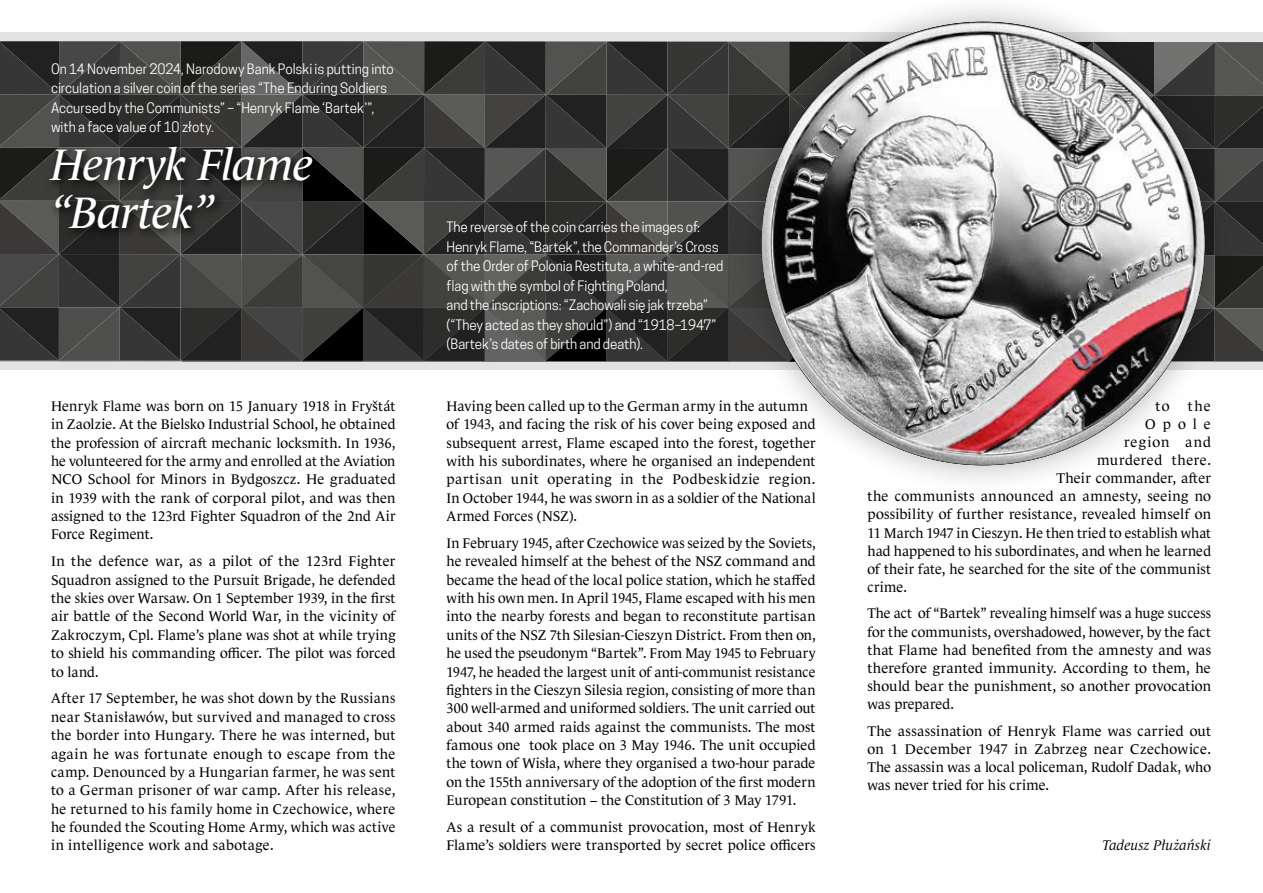
<style>
.page{position:relative;width:1263px;height:893px;background:#fff}
.page>*{position:absolute;margin:0;border:0;box-sizing:border-box;transform-origin:0 0}
.t1{font:italic 45px/48px "Le Monde Journal Pro";letter-spacing:-.02em;color:#fff}
.t2{font:14.25px/18.3px "Le Monde Journal Pro";letter-spacing:.01em;color:#000;text-align:justify}
.t3{font:italic 14.25px "Le Monde Journal Pro";letter-spacing:.01em;color:#000}
.t4{font:14.25px "Le Monde Journal Pro";letter-spacing:.03em;color:#000}
.t5{font:14.25px "Le Monde Journal Pro";letter-spacing:.07em;color:#000}
.t6{font:13.5px/19.5px "Cooper Hewitt";letter-spacing:-.005em;color:#fff}
</style>
<div class="page">
<div style="left:0;top:361px;width:1263px;height:9px;background:#e3e3e3"></div>
<div style="left:0;top:33px;width:1263px;height:12px;background:#e3e3e3"></div>
<svg style="left:0;top:41px;width:1263px;height:321px;background:#393938"></svg>
<div style="left:731px;top:0;width:504px;height:496px;background:#000;opacity:.3"></div>
<img style="left:761px;top:22px;width:444px;height:443px">
<svg style="left:45px;top:141px;width:278px;height:99px;background:#313130"></svg>
<p class="t6" style="left:51px;top:59px;width:344px">On 14 November 2024, Narodowy Bank Polski is putting into circulation a silver coin of the series “The Enduring Soldiers Accursed by the Communists” – “Henryk Flame ‘Bartek’”, with a face value of 10 złoty.</p>
<h1 class="t1" style="left:51px;top:136px;width:264px">Henryk Flame “Bartek”</h1>
<p class="t2" style="left:51px;top:395px;width:346px">Henryk Flame was born on 15 January 1918 in Fryštát in Zaolzie. At the Bielsko Industrial School, he obtained the profession of aircraft mechanic locksmith. In 1936, he volunteered for the army and enrolled at the Aviation NCO School for Minors in Bydgoszcz. He graduated in 1939 with the rank of corporal pilot, and was then assigned to the 123rd Fighter Squadron of the 2nd Air Force Regiment.</p>
<p class="t2" style="left:51px;top:551px;width:346px">In the defence war, as a pilot of the 123rd Fighter Squadron assigned to the Pursuit Brigade, he defended the skies over Warsaw. On 1 September 1939, in the first air battle of the Second World War, in the vicinity of Zakroczym, Cpl. Flame’s plane was shot at while trying to shield his commanding officer. The pilot was forced to land.</p>
<p class="t2" style="left:51px;top:688px;width:346px">After 17 September, he was shot down by the Russians near Stanisławów, but survived and managed to cross the border into Hungary. There he was interned, but again he was fortunate enough to escape from the camp. Denounced by a Hungarian farmer, he was sent to a German prisoner of war camp. After his release, he returned to his family home in Czechowice, where he founded the Scouting Home Army, which was active in intelligence work and sabotage.</p>
<p class="t6" style="left:446px;top:218px;width:278px">The reverse of the coin carries the images of:<br>Henryk Flame, “Bartek”, the Commander’s Cross of the Order of Polonia Restituta, a white-and-red flag with the symbol of Fighting Poland,<br>and the inscriptions: “Zachowali się jak trzeba” (“They acted as they should”) and “1918–1947” (Bartek’s dates of birth and death).</p>
<p class="t2" style="left:446px;top:395px;width:371px;text-align:left">Having been called up to the German army in the autumn of 1943, and facing the risk of his cover being exposed and subsequent arrest, Flame escaped into the forest, together with his subordinates, where he organised an independent partisan unit operating in the Podbeskidzie region.<br>In October 1944, he was sworn in as a soldier of the National Armed Forces (NSZ).</p>
<p class="t2" style="left:446px;top:532px;width:371px">In February 1945, after Czechowice was seized by the Soviets, he revealed himself at the behest of the NSZ command and became the head of the local police station, which he staffed with his own men. In April 1945, Flame escaped with his men into the nearby forests and began to reconstitute partisan units of the NSZ 7th Silesian-Cieszyn District. From then on, he used the pseudonym “Bartek”. From May 1945 to February 1947, he headed the largest unit of anti-communist resistance fighters in the Cieszyn Silesia region, consisting of more than 300 well-armed and uniformed soldiers. The unit carried out about 340 armed raids against the communists. The most famous one took place on 3 May 1946. The unit occupied the town of Wisła, where they organised a two-hour parade on the 155th anniversary of the adoption of the first modern European constitution − the Constitution of 3 May 1791.</p>
<p class="t2" style="left:446px;top:817px;width:371px">As a result of a communist provocation, most of Henryk<br>Flame’s soldiers were transported by secret police officers</p>
<p class="t2" style="left:1155px;top:395px;width:16px">to</p>
<p class="t2" style="left:1188px;top:395px;width:25px">the</p>
<p class="t2" style="left:1145px;top:413px;width:67px">Opole</p>
<p class="t5" style="left:1124px;top:431px;width:88px">region and</p>
<p class="t4" style="left:1097px;top:449px;width:115px">murdered there.</p>
<p class="t2" style="left:1056px;top:468px;width:156px">Their commander, after</p>
<p class="t2" style="left:867px;top:486px;width:345px">the communists announced an amnesty, seeing no</p>
<p class="t2" style="left:867px;top:504px;width:345px">possibility of further resistance, revealed himself on</p>
<p class="t2" style="left:867px;top:522px;width:345px">11 March 1947 in Cieszyn. He then tried to establish what</p>
<p class="t2" style="left:867px;top:540px;width:345px">had happened to his subordinates, and when he learned</p>
<p class="t2" style="left:867px;top:558px;width:345px">of their fate, he searched for the site of the communist</p>
<p class="t2" style="left:867px;top:576px;width:41px">crime.</p>
<p class="t2" style="left:867px;top:603px;width:345px">The act of “Bartek” revealing himself was a huge success for the communists, overshadowed, however, by the fact that Flame had benefited from the amnesty and was therefore granted immunity. According to them, he should bear the punishment, so another provocation was prepared.</p>
<p class="t2" style="left:867px;top:720px;width:345px">The assassination of Henryk Flame was carried out on 1 December 1947 in Zabrzeg near Czechowice.<br>The assassin was a local policeman, Rudolf Dadak, who was never tried for his crime.</p>
<p class="t3" style="left:1102px;top:835px;width:110px">Tadeusz Płużański</p>
</div>
